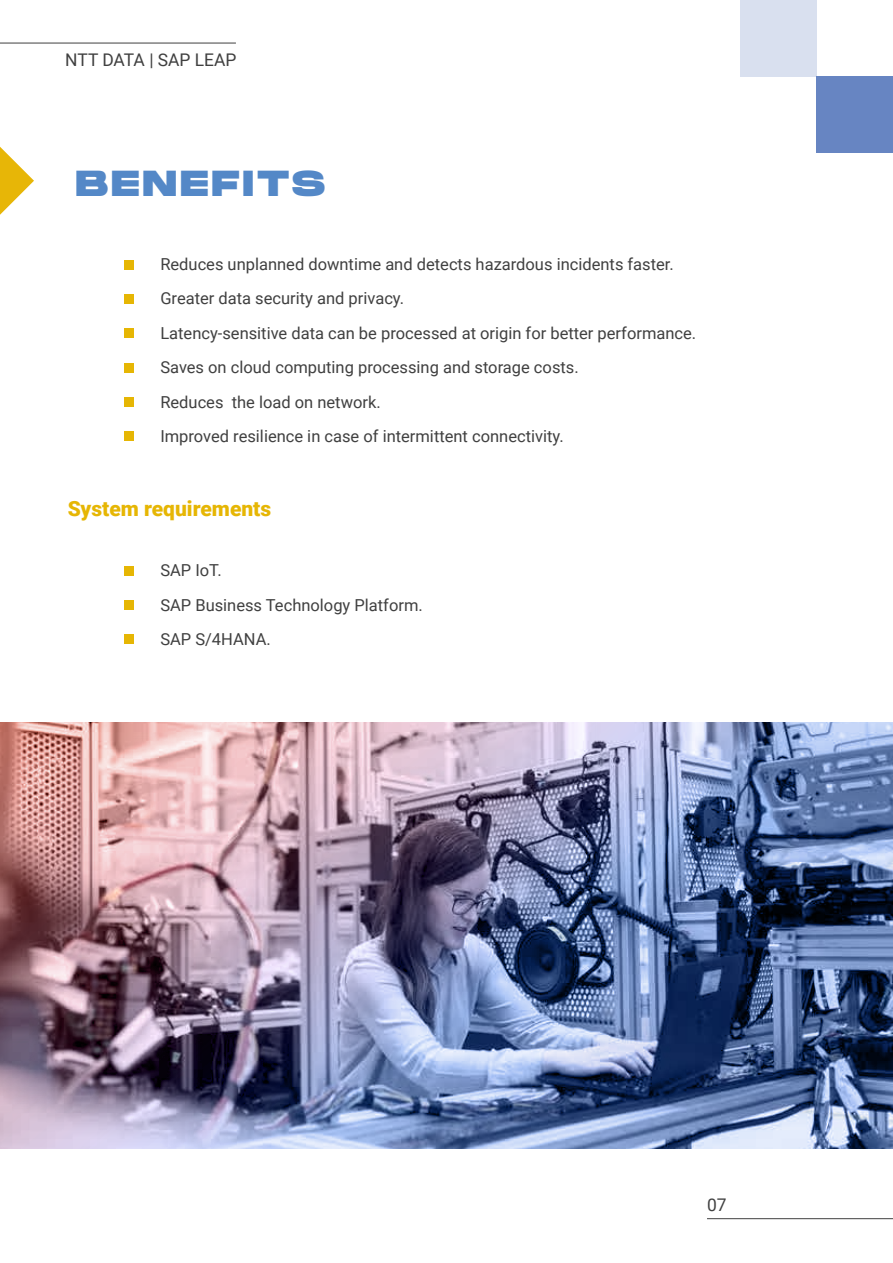
<style>
.page{position:relative;width:893px;height:1263px;background:#fff}
.page>*{position:absolute;margin:0;border:0;box-sizing:border-box;transform-origin:0 0}
.t1{font:800 36px "Monument Extended";letter-spacing:.1em;color:#5488c7}
.t2{font:900 21px "Roboto";color:#e6b604}
.t3{font:17.4px "Roboto";color:#404040}
.t4{font:16.5px/34.5px "Roboto";color:#404040}
</style>
<div class="page">
<div style="left:125px;top:431px;width:9px;height:10px;background:#e6b604"></div>
<div style="left:125px;top:397px;width:9px;height:9px;background:#e6b604"></div>
<div style="left:125px;top:363px;width:9px;height:10px;background:#e6b604"></div>
<div style="left:125px;top:328px;width:9px;height:9px;background:#e6b604"></div>
<div style="left:125px;top:295px;width:9px;height:9px;background:#e6b604"></div>
<div style="left:125px;top:261px;width:9px;height:9px;background:#e6b604"></div>
<div style="left:125px;top:634px;width:9px;height:10px;background:#e6b604"></div>
<div style="left:125px;top:600px;width:9px;height:10px;background:#e6b604"></div>
<div style="left:125px;top:566px;width:9px;height:10px;background:#e6b604"></div>
<div style="left:816px;top:77px;width:77px;height:76px;background:#6785c2"></div>
<div style="left:740px;top:0;width:76px;height:77px;background:#d9e0ef"></div>
<hr style="left:707px;top:1218px;width:186px;height:1px;background:#404040">
<hr style="left:0;top:43px;width:236px;height:1px;background:#404040">
<svg style="left:0;top:147px;width:34px;height:68px"></svg>
<img style="left:0;top:723px;width:893px;height:425px">
<p class="t3" style="left:65px;top:47px;width:173px">NTT DATA | SAP LEAP</p>
<h1 class="t1" style="left:76px;top:157px;width:251px">BENEFITS</h1>
<p class="t4" style="left:160px;top:246px;width:537px">Reduces unplanned downtime and detects hazardous incidents faster.<br>Greater data security and privacy.<br>Latency-sensitive data can be processed at origin for better performance.<br>Saves on cloud computing processing and storage costs.<br>Reduces the load on network.<br>Improved resilience in case of intermittent connectivity.</p>
<p class="t2" style="left:67px;top:494px;width:205px">System requirements</p>
<p class="t4" style="left:160px;top:553px;width:264px">SAP IoT.<br>SAP Business Technology Platform.<br>SAP S/4HANA.</p>
<p class="t3" style="left:707px;top:1192px;width:21px">07</p>
</div>
